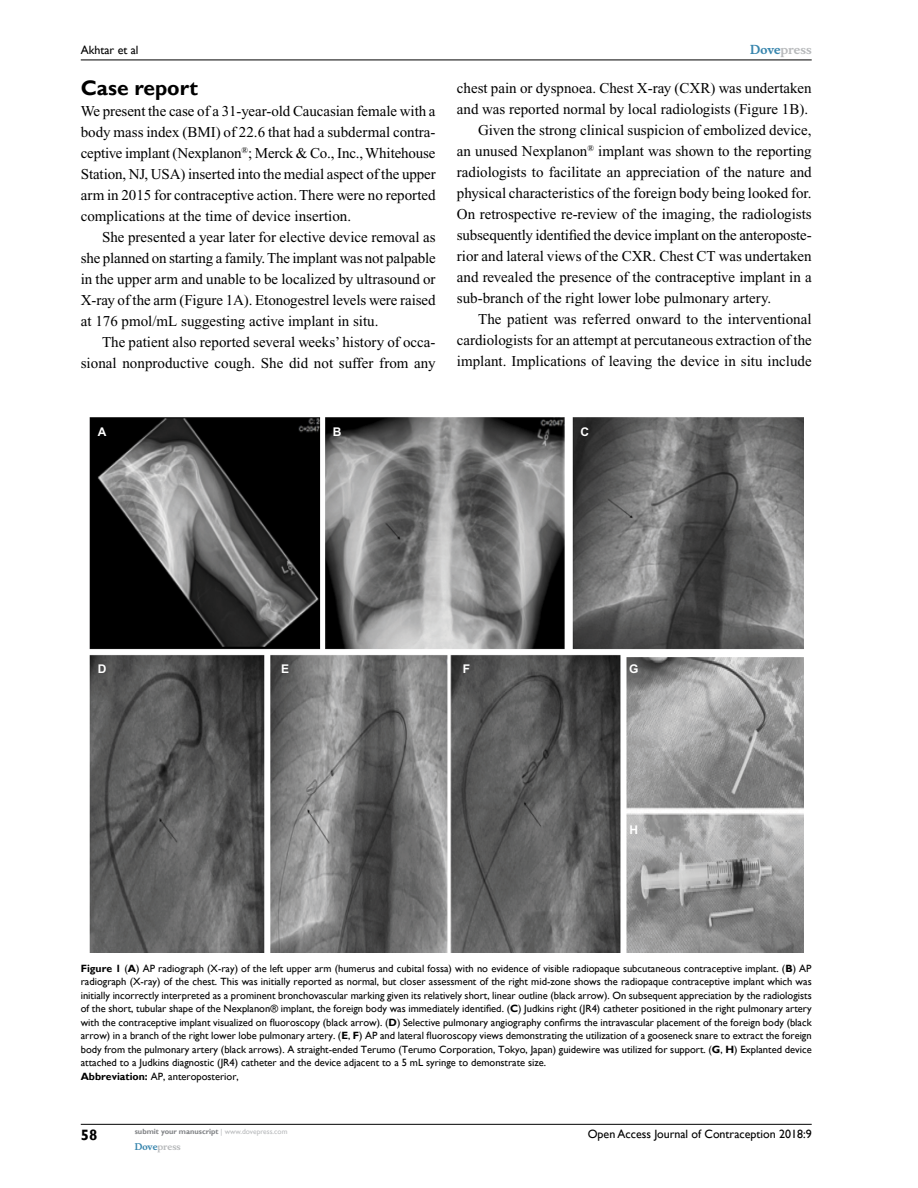
<style>
.page{position:relative;width:918px;height:1188px;background:#fff}
.page>*{position:absolute;margin:0;border:0;box-sizing:border-box;transform-origin:0 0}
.t1{font:700 21px "Gill Sans";color:#000}
.t2{font:15px/21px "Times New Roman";color:#000;text-align:justify}
.t3{font:700 15px "Gill Sans";color:#000}
.t4{font:12px "Gill Sans";color:#000}
.t5{font:700 12px "Musee";color:#b8babc}
.t6{font:700 12px "Arial";color:#fff}
.t7{font:10.5px/13.5px "Gill Sans";color:#000}
.t8{font:700 9px "Musee";color:#b8babc}
.t9{font:700 7.5px "Gill Sans";color:#808285}
.s1{color:#3785ad}
.s2{font-weight:700}
.s3{font-weight:400;color:#b8babc}
</style>
<div class="page">
<hr style="left:81px;top:1124px;width:731px;height:1px;background:#000">
<hr style="left:81px;top:60px;width:731px;height:1px;background:#000">
<img style="left:89px;top:418px;width:714px;height:534px">
<p class="t4" style="left:81px;top:43px;width:59px">Akhtar et al</p>
<h1 class="t1" style="left:81px;top:76px;width:119px">Case report</h1>
<p class="t2" style="left:81px;top:101px;width:356px">We present the case of a 31-year-old Caucasian female with a body mass index (BMI) of 22.6 that had a subdermal contra&shy;ceptive implant (Nexplanon<sup>®</sup>; Merck &amp; Co., Inc., Whitehouse Station, NJ, USA) inserted into the medial aspect of the upper arm in 2015 for contraceptive action. There were no reported complications at the time of device insertion.</p>
<p class="t2" style="left:81px;top:227px;width:356px;text-indent:21px">She presented a year later for elective device removal as she planned on starting a family. The implant was not palpable in the upper arm and unable to be localized by ultrasound or X-ray of the arm (Figure 1A). Etonogestrel levels were raised at 176 pmol/mL suggesting active implant in situ.</p>
<p class="t2" style="left:81px;top:332px;width:356px;text-align:right">The patient also reported several weeks’ history of occa&shy;sional nonproductive cough. She did not suffer from any</p>
<p class="t5" style="left:750px;top:43px;width:63px"><span class="s1">Dove</span>press</p>
<p class="t2" style="left:457px;top:77px;width:356px">chest pain or dyspnoea. Chest X-ray (CXR) was undertaken</p>
<p class="t2" style="left:457px;top:98px;width:353px">and was reported normal by local radiologists (Figure 1B).</p>
<p class="t2" style="left:478px;top:119px;width:335px">Given the strong clinical suspicion of embolized device,</p>
<p class="t2" style="left:457px;top:140px;width:356px">an unused Nexplanon<sup>®</sup> implant was shown to the reporting</p>
<p class="t2" style="left:457px;top:161px;width:356px">radiologists to facilitate an appreciation of the nature and</p>
<p class="t2" style="left:457px;top:182px;width:356px">physical characteristics of the foreign body being looked for.</p>
<p class="t2" style="left:457px;top:203px;width:356px">On retrospective re-review of the imaging, the radiologists</p>
<p class="t2" style="left:457px;top:224px;width:356px">subsequently identified the device implant on the anteroposte-</p>
<p class="t2" style="left:457px;top:245px;width:356px">rior and lateral views of the CXR. Chest CT was undertaken</p>
<p class="t2" style="left:457px;top:266px;width:356px">and revealed the presence of the contraceptive implant in a</p>
<p class="t2" style="left:457px;top:287px;width:316px">sub-branch of the right lower lobe pulmonary artery.</p>
<p class="t2" style="left:478px;top:308px;width:335px">The patient was referred onward to the interventional</p>
<p class="t2" style="left:457px;top:329px;width:357px">cardiologists for an attempt at percutaneous extraction of the</p>
<p class="t2" style="left:457px;top:350px;width:356px">implant. Implications of leaving the device in situ include</p>
<p class="t6" style="left:98px;top:424px;width:10px">A</p>
<p class="t6" style="left:333px;top:424px;width:10px">B</p>
<p class="t6" style="left:580px;top:424px;width:10px">C</p>
<p class="t6" style="left:98px;top:661px;width:10px">D</p>
<p class="t6" style="left:281px;top:661px;width:10px">E</p>
<p class="t6" style="left:463px;top:661px;width:9px">F</p>
<p class="t6" style="left:629px;top:661px;width:11px">G</p>
<p class="t6" style="left:630px;top:822px;width:10px">H</p>
<p class="t7" style="left:81px;top:961px;width:732px"><span class="s2">Figure 1</span> (<span class="s2">A</span>) AP radiograph (X-ray) of the left upper arm (humerus and cubital fossa) with no evidence of visible radiopaque subcutaneous contraceptive implant. (<span class="s2">B</span>) AP radiograph (X-ray) of the chest. This was initially reported as normal, but closer assessment of the right mid-zone shows the radiopaque contraceptive implant which was initially incorrectly interpreted as a prominent bronchovascular marking given its relatively short, linear outline (black arrow). On subsequent appreciation by the radiologists of the short, tubular shape of the Nexplanon® implant, the foreign body was immediately identified. (<span class="s2">C</span>) Judkins right (JR4) catheter positioned in the right pulmonary artery with the contraceptive implant visualized on fluoroscopy (black arrow). (<span class="s2">D</span>) Selective pulmonary angiography confirms the intravascular placement of the foreign body (black arrow) in a branch of the right lower lobe pulmonary artery. (<span class="s2">E</span>, <span class="s2">F</span>) AP and lateral fluoroscopy views demonstrating the utilization of a gooseneck snare to extract the foreign body from the pulmonary artery (black arrows). A straight-ended Terumo (Terumo Corporation, Tokyo, Japan) guidewire was utilized for support. (<span class="s2">G</span>, <span class="s2">H</span>) Explanted device attached to a Judkins diagnostic (JR4) catheter and the device adjacent to a 5 mL syringe to demonstrate size.<br><span class="s2">Abbreviation:</span> AP, anteroposterior,</p>
<p class="t3" style="left:81px;top:1126px;width:18px">58</p>
<p class="t9" style="left:135px;top:1127px;width:154px">submit your manuscript <span class="s3">| www.dovepress.com</span></p>
<p class="t8" style="left:135px;top:1141px;width:48px"><span class="s1">Dove</span>press</p>
<p class="t4" style="left:588px;top:1127px;width:225px">Open Access Journal of Contraception 2018:9</p>
</div>
